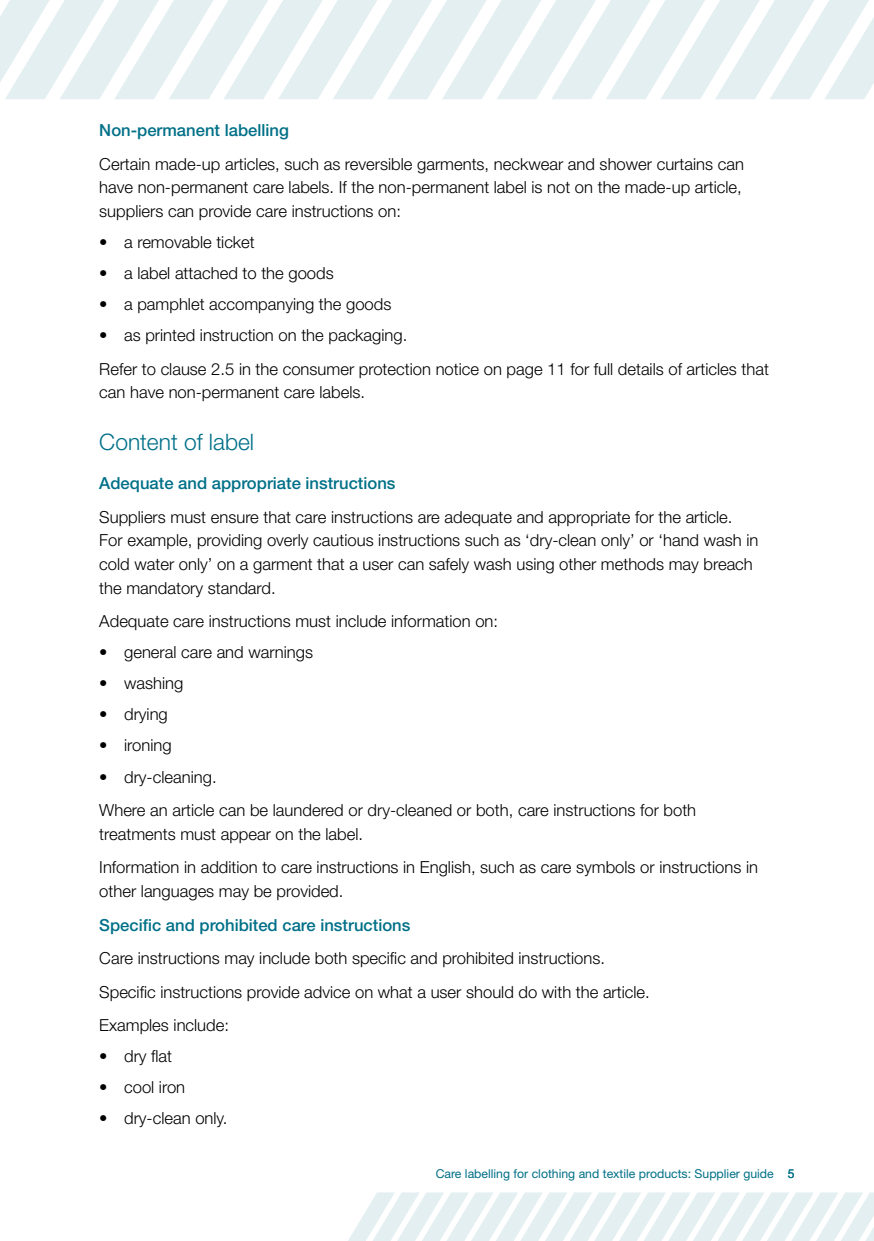
<style>
.page{position:relative;width:874px;height:1241px;background:#fff}
.page>*{position:absolute;margin:0;border:0;box-sizing:border-box;transform-origin:0 0}
._02_heading_2{font:300 22.75px "Helvetica Neue LT Std";color:#007088}
._01_body_text{font:300 16.62px/23.6px "Helvetica Neue LT Std";color:#000}
._02_heading_3{font:500 16.62px "Helvetica Neue LT Std";color:#007088}
._02_heading_3_keep{font:500 16.62px "Helvetica Neue LT Std";color:#007088}
.t1{font:12.25px "Helvetica Neue LT Std";color:#007088}
</style>
<div class="page">
<svg style="left:0;top:0;width:873px;height:99px"></svg>
<svg style="left:349px;top:1192px;width:524px;height:48px"></svg>
<h3 class="_02_heading_3_keep" style="left:99px;top:120px;width:191px">Non-permanent labelling</h3>
<p class="_01_body_text" style="left:99px;top:151px;width:645px">Certain made-up articles, such as reversible garments, neckwear and shower curtains can have non-permanent care labels. If the non-permanent label is not on the made-up article, suppliers can provide care instructions on:</p>
<p class="_01_body_text" style="left:99px;top:230px;width:157px">• a removable ticket</p>
<p class="_01_body_text" style="left:99px;top:261px;width:236px">• a label attached to the goods</p>
<p class="_01_body_text" style="left:99px;top:292px;width:293px">• a pamphlet accompanying the goods</p>
<p class="_01_body_text" style="left:99px;top:323px;width:309px">• as printed instruction on the packaging.</p>
<p class="_01_body_text" style="left:99px;top:356px;width:670px">Refer to clause 2.5 in the consumer protection notice on page 11 for full details of articles that can have non-permanent care labels.</p>
<h2 class="_02_heading_2" style="left:99px;top:428px;width:156px">Content of label</h2>
<h3 class="_02_heading_3" style="left:99px;top:473px;width:297px">Adequate and appropriate instructions</h3>
<p class="_01_body_text" style="left:99px;top:504px;width:660px">Suppliers must ensure that care instructions are adequate and appropriate for the article.<br>For example, providing overly cautious instructions such as ‘dry-clean only’ or ‘hand wash in cold water only’ on a garment that a user can safely wash using other methods may breach the mandatory standard.</p>
<p class="_01_body_text" style="left:99px;top:609px;width:400px">Adequate care instructions must include information on:</p>
<p class="_01_body_text" style="left:99px;top:640px;width:215px">• general care and warnings</p>
<p class="_01_body_text" style="left:99px;top:671px;width:85px">• washing</p>
<p class="_01_body_text" style="left:99px;top:702px;width:70px">• drying</p>
<p class="_01_body_text" style="left:99px;top:733px;width:74px">• ironing</p>
<p class="_01_body_text" style="left:99px;top:764px;width:119px">• dry-cleaning.</p>
<p class="_01_body_text" style="left:99px;top:797px;width:598px">Where an article can be laundered or dry-cleaned or both, care instructions for both treatments must appear on the label.</p>
<p class="_01_body_text" style="left:99px;top:855px;width:660px">Information in addition to care instructions in English, such as care symbols or instructions in other languages may be provided.</p>
<h3 class="_02_heading_3" style="left:99px;top:914px;width:312px">Specific and prohibited care instructions</h3>
<p class="_01_body_text" style="left:99px;top:945px;width:507px">Care instructions may include both specific and prohibited instructions.</p>
<p class="_01_body_text" style="left:99px;top:979px;width:551px">Specific instructions provide advice on what a user should do with the article.</p>
<p class="_01_body_text" style="left:99px;top:1012px;width:131px">Examples include:</p>
<p class="_01_body_text" style="left:99px;top:1044px;width:74px">• dry flat</p>
<p class="_01_body_text" style="left:99px;top:1075px;width:87px">• cool iron</p>
<p class="_01_body_text" style="left:99px;top:1106px;width:129px">• dry-clean only.</p>
<p class="t1" style="left:435px;top:1166px;width:360px">Care labelling for clothing and textile products: Supplier guide 5</p>
</div>
